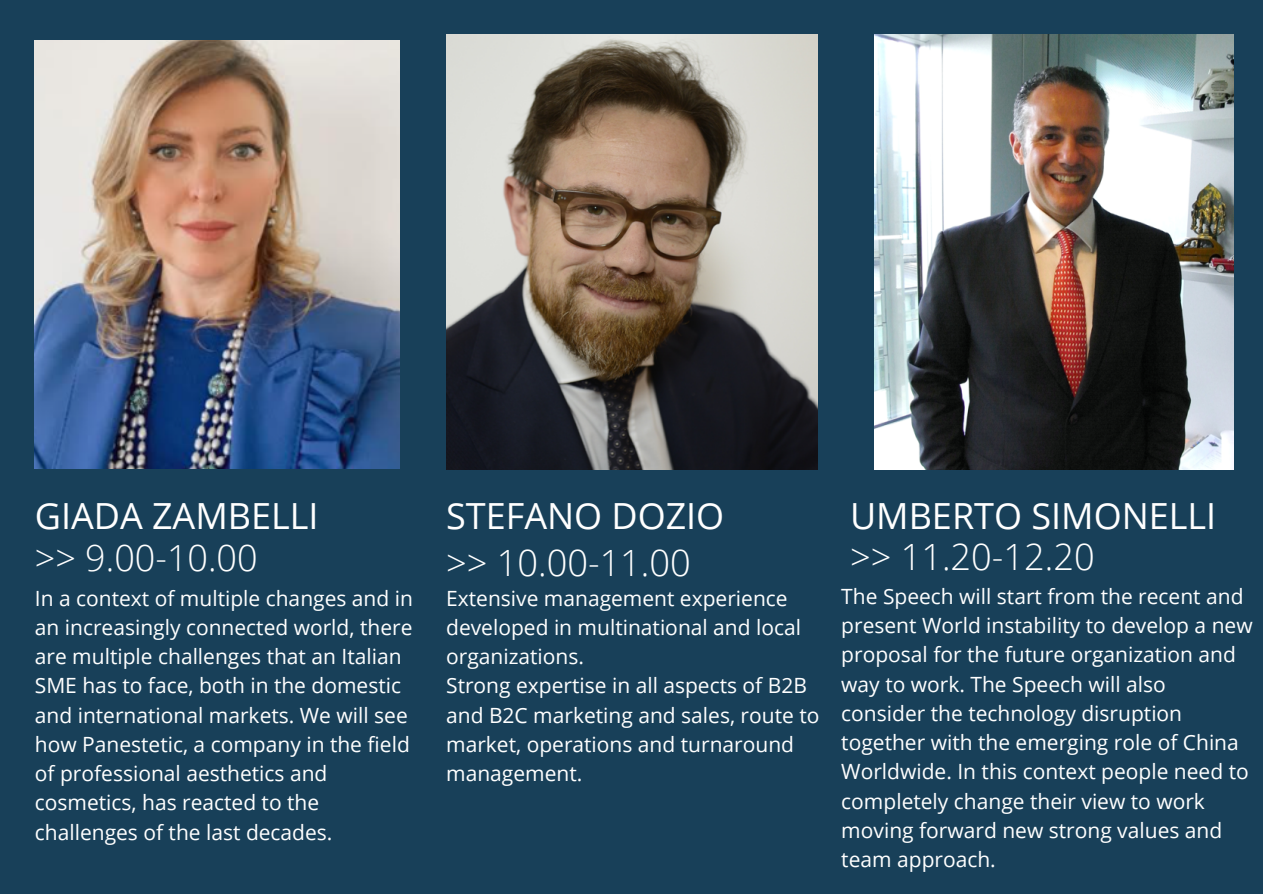
<style>
.page{position:relative;width:1263px;height:894px;background:#fff}
.page>*{position:absolute;margin:0;border:0;box-sizing:border-box;transform-origin:0 0}
.t1{font:300 36.15px "Open Sans";color:#fff}
.t2{font:36px "Open Sans";color:#fff}
.t3{font:300 36px "Open Sans";color:#fff}
.t4{font:21px/29.2px "Open Sans";color:#fff}
</style>
<div class="page">
<div style="left:0;top:0;width:1263px;height:893px;background:#184059"></div>
<img style="left:446px;top:35px;width:371px;height:434px">
<img style="left:874px;top:35px;width:359px;height:434px">
<img style="left:35px;top:41px;width:364px;height:427px">
<p class="t2" style="left:35px;top:490px;width:285px">GIADA ZAMBELLI</p>
<p class="t2" style="left:446px;top:490px;width:280px">STEFANO DOZIO</p>
<p class="t2" style="left:850px;top:490px;width:368px">UMBERTO SIMONELLI</p>
<p class="t3" style="left:35px;top:532px;width:224px">&gt;&gt; 9.00-10.00</p>
<p class="t1" style="left:446px;top:537px;width:246px">&gt;&gt; 10.00-11.00</p>
<p class="t1" style="left:850px;top:531px;width:246px">&gt;&gt; 11.20-12.20</p>
<p class="t4" style="left:35px;top:582px;width:380px">In a context of multiple changes and in an increasingly connected world, there are multiple challenges that an Italian SME has to face, both in the domestic and international markets. We will see how Panestetic, a company in the field of professional aesthetics and cosmetics, has reacted to the challenges of the last decades.</p>
<p class="t4" style="left:446px;top:582px;width:356px">Extensive management experience developed in multinational and local organizations.</p>
<p class="t4" style="left:446px;top:670px;width:375px">Strong expertise in all aspects of B2B and B2C marketing and sales, route to market, operations and turnaround management.</p>
<p class="t4" style="left:841px;top:581px;width:413px">The Speech will start from the recent and present World instability to develop a new proposal for the future organization and way to work. The Speech will also consider the technology disruption together with the emerging role of China Worldwide. In this context people need to completely change their view to work moving forward new strong values and team approach.</p>
</div>
